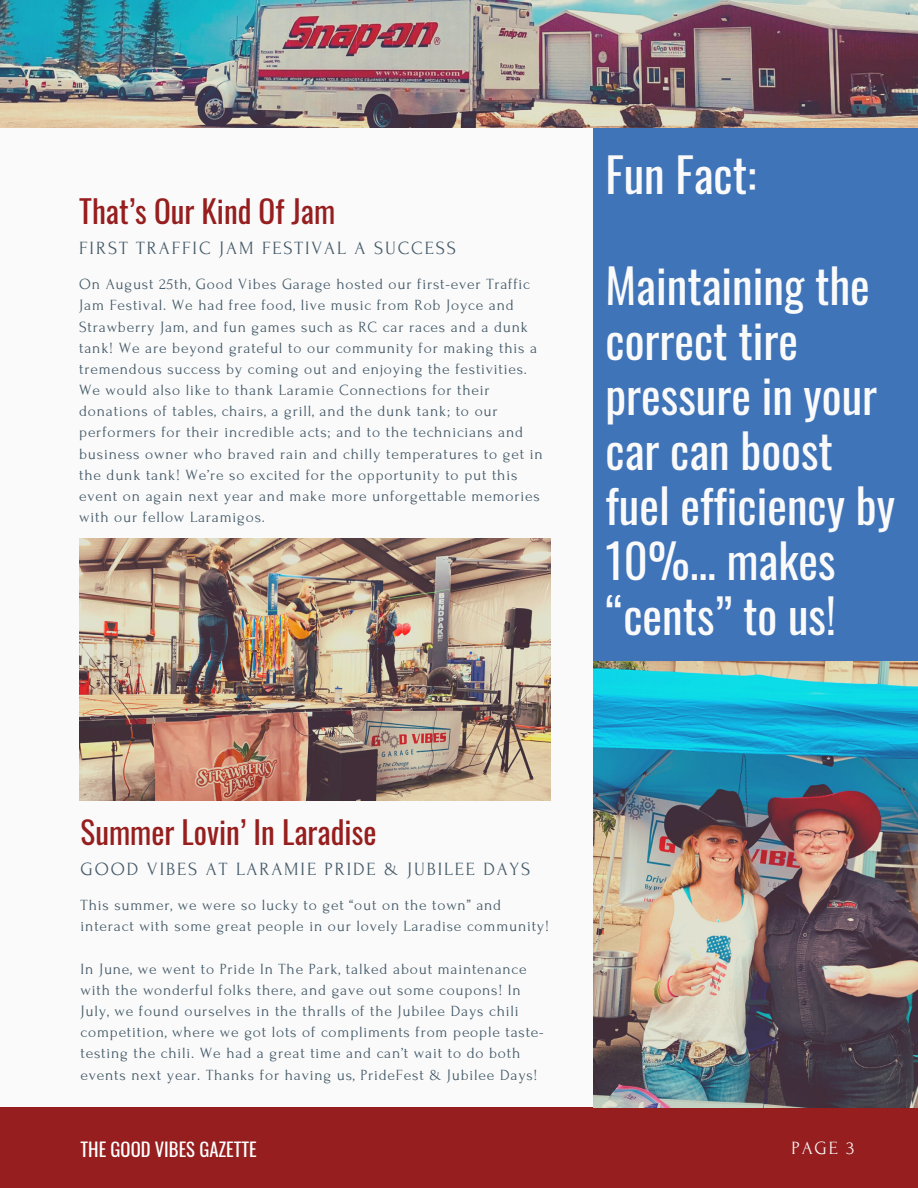
<style>
.page{position:relative;width:918px;height:1188px;background:#fafafa}
.page>*{position:absolute;margin:0;border:0;box-sizing:border-box;transform-origin:0 0}
.t1{font:46.65px/55.2px "Oswald";color:#fafafa}
.t2{font:31.2px "Oswald";color:#961e1e}
.t3{font:18.6px "Forum";letter-spacing:.1em;color:#435967}
.t4{font:18.6px "Oswald";color:#fff}
.t5{font:18.6px "Forum";color:#fafafa}
.t6{font:15.6px/21.1px "Forum";letter-spacing:.05em;color:#435967}
</style>
<div class="page">
<div style="left:594px;top:104px;width:324px;height:585px;background:#4074b9"></div>
<div style="left:0;top:1107px;width:918px;height:81px;background:#961e1e"></div>
<img style="left:594px;top:662px;width:324px;height:445px">
<img style="left:0;top:0;width:918px;height:127px">
<img style="left:79px;top:539px;width:472px;height:262px">
<p class="t2" style="left:79px;top:187px;width:258px">That’s Our Kind Of Jam</p>
<p class="t3" style="left:79px;top:239px;width:378px">FIRST TRAFFIC JAM FESTIVAL A SUCCESS</p>
<p class="t6" style="left:79px;top:274px;width:465px">On August 25th, Good Vibes Garage hosted our first-ever Traffic Jam Festival. We had free food, live music from Rob Joyce and Strawberry Jam, and fun games such as RC car races and a dunk tank! We are beyond grateful to our community for making this a tremendous success by coming out and enjoying the festivities.<br>We would also like to thank Laramie Connections for their donations of tables, chairs, a grill, and the dunk tank; to our performers for their incredible acts; and to the technicians and business owner who braved rain and chilly temperatures to get in the dunk tank! We’re so excited for the opportunity to put this event on again next year and make more unforgettable memories with our fellow Laramigos.</p>
<p class="t1" style="left:605px;top:146px;width:152px">Fun Fact:</p>
<p class="t1" style="left:605px;top:256px;width:291px">Maintaining the correct tire pressure in your car can boost fuel efficiency by<br>10%... makes “cents” to us!</p>
<p class="t2" style="left:81px;top:807px;width:297px">Summer Lovin’ In Laradise</p>
<p class="t3" style="left:81px;top:859px;width:451px">GOOD VIBES AT LARAMIE PRIDE &amp; JUBILEE DAYS</p>
<p class="t6" style="left:81px;top:895px;width:470px">This summer, we were so lucky to get “out on the town” and interact with some great people in our lovely Laradise community!</p>
<p class="t6" style="left:81px;top:958px;width:465px">In June, we went to Pride In The Park, talked about maintenance with the wonderful folks there, and gave out some coupons! In July, we found ourselves in the thralls of the Jubilee Days chili competition, where we got lots of compliments from people taste&shy;testing the chili. We had a great time and can’t wait to do both events next year. Thanks for having us, PrideFest &amp; Jubilee Days!</p>
<p class="t4" style="left:81px;top:1135px;width:178px">THE GOOD VIBES GAZETTE</p>
<p class="t5" style="left:791px;top:1138px;width:64px">PAGE 3</p>
</div>
